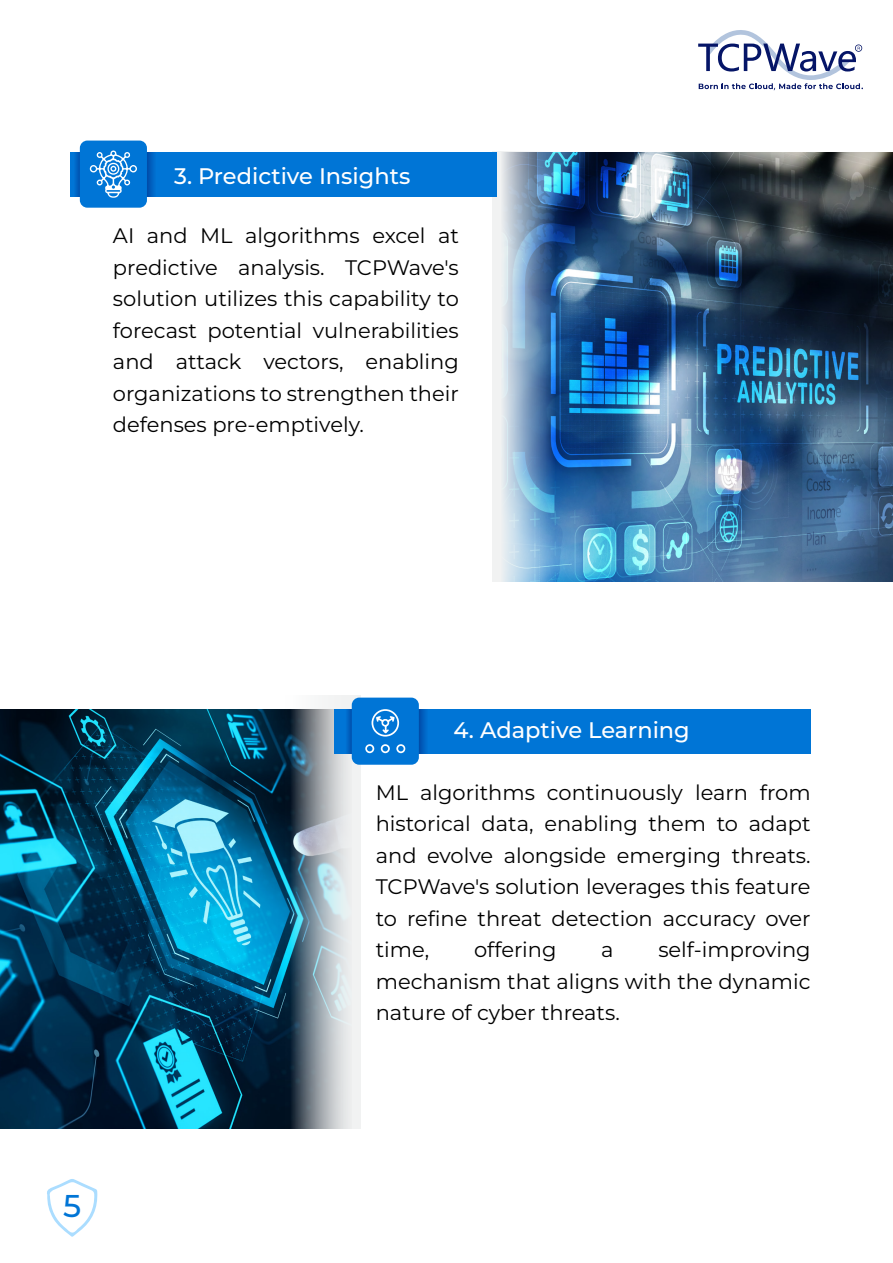
<style>
.page{position:relative;width:893px;height:1263px;background:#fff}
.page>*{position:absolute;margin:0;border:0;box-sizing:border-box;transform-origin:0 0}
.t1{font:100 31.5px "Montserrat";color:#0075d6}
.t2{font:100 22.5px "Montserrat";color:#fff}
.t3{font:100 21px/31.5px "Montserrat";color:#000;text-align:justify}
</style>
<div class="page">
<img style="left:559px;top:152px;width:334px;height:430px">
<img style="left:492px;top:152px;width:67px;height:430px">
<img style="left:0;top:709px;width:286px;height:419px">
<svg style="left:286px;top:696px;width:74px;height:432px;background:#97a6af"></svg>
<svg style="left:698px;top:30px;width:165px;height:60px"></svg>
<div style="left:70px;top:152px;width:426px;height:44px;background:#0075d6"></div>
<svg style="left:75px;top:152px;width:79px;height:44px"></svg>
<div style="left:80px;top:141px;width:67px;height:67px;background:#0075d6;border-radius:8px"></div>
<div style="left:334px;top:709px;width:477px;height:44px;background:#0075d6"></div>
<svg style="left:347px;top:709px;width:79px;height:44px"></svg>
<div style="left:352px;top:698px;width:67px;height:67px;background:#0075d6;border-radius:8px"></div>
<svg style="left:89px;top:151px;width:48px;height:47px"></svg>
<svg style="left:365px;top:744px;width:9px;height:9px"></svg>
<svg style="left:381px;top:744px;width:9px;height:9px"></svg>
<svg style="left:396px;top:744px;width:9px;height:9px"></svg>
<svg style="left:371px;top:709px;width:28px;height:27px"></svg>
<svg style="left:47px;top:1179px;width:51px;height:58px"></svg>
<p class="t2" style="left:174px;top:161px;width:238px">3. Predictive Insights</p>
<p class="t3" style="left:113px;top:219px;width:347px">AI and ML algorithms excel at predictive analysis. TCPWave's solution utilizes this capability to forecast potential vulnerabilities and attack vectors, enabling organizations to strengthen their defenses pre-emptively.</p>
<h1 class="t1" style="left:63px;top:1185px;width:20px">5</h1>
<p class="t2" style="left:453px;top:715px;width:238px">4. Adaptive Learning</p>
<p class="t3" style="left:376px;top:776px;width:436px">ML algorithms continuously learn from historical data, enabling them to adapt and evolve alongside emerging threats.<br>TCPWave's solution leverages this feature to refine threat detection accuracy over time,</p>
<p class="t3" style="left:376px;top:933px;width:436px;text-indent:283px">self-improving mechanism that aligns with the dynamic nature of cyber threats.</p>
<p class="t3" style="left:474px;top:933px;width:84px">offering</p>
<p class="t3" style="left:601px;top:933px;width:14px">a</p>
</div>
